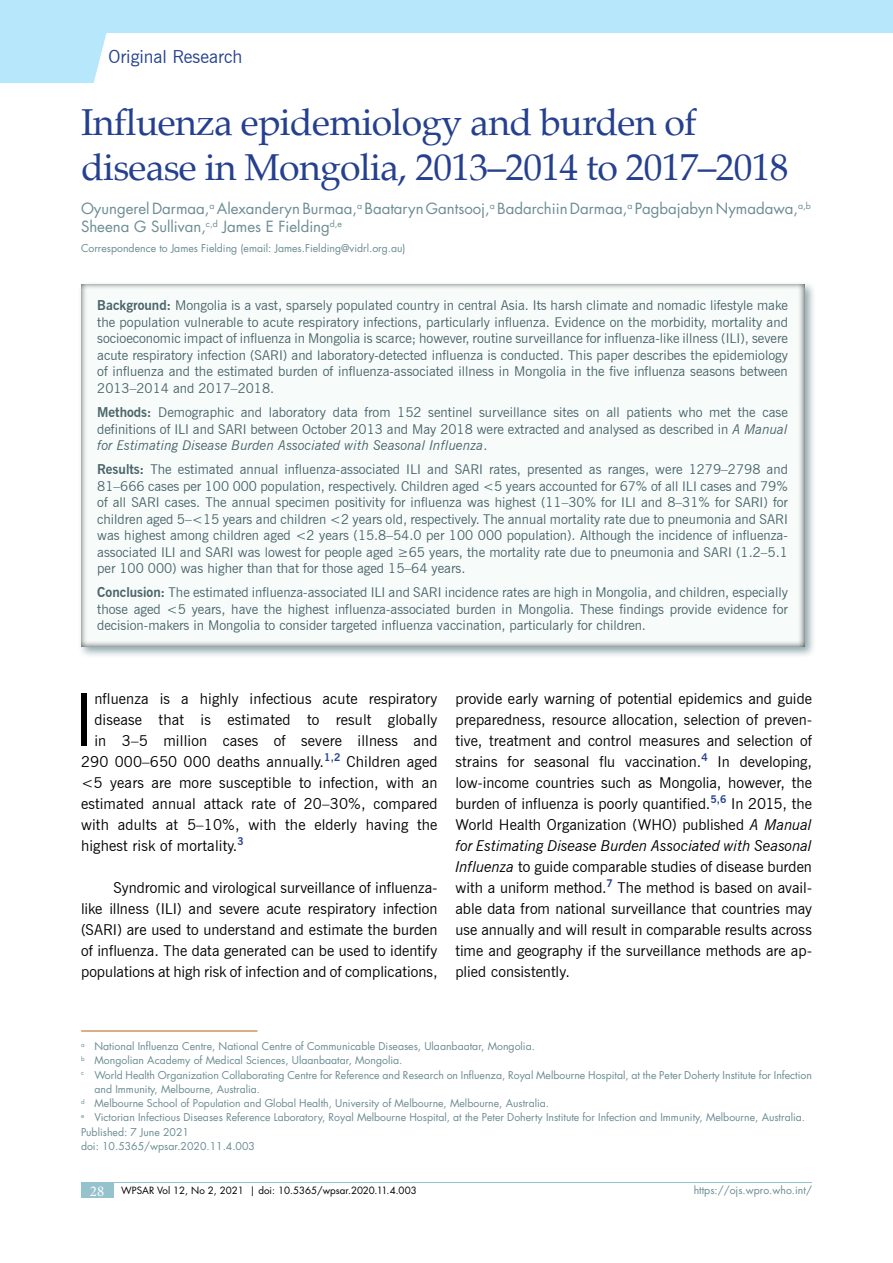
<style>
.page{position:relative;width:893px;height:1263px;background:#fff}
.page>*{position:absolute;margin:0;border:0;box-sizing:border-box;transform-origin:0 0}
.t1{font:73.05px "News Gothic BT";color:#000}
.t2{font:37.5px/45px "Palatino";letter-spacing:-.02em;color:#25408f}
.t3{font:18px "News Gothic BT";color:#25408f}
.t4{font:15px/21px "News Gothic BT";letter-spacing:.01em;color:#000;text-align:justify}
.t5{font:15px/18px "Futura LT";color:#6b8c93}
.t6{font:15px "Minion Pro";color:#fff}
.t7{font:13.5px/16.5px "News Gothic BT";color:#4b656a;text-align:justify}
.t8{font:10.5px "Futura LT";color:#6b8c93}
.t9{font:9.75px "Futura LT";color:#000}
.s1{font-weight:700}
.s2{font-style:italic}
</style>
<div class="page">
<div style="left:0;top:0;width:893px;height:82px;background:#b6e7fa"></div>
<div style="left:93px;top:33px;width:800px;height:50px;background:#fff"></div>
<hr style="left:81px;top:1182px;width:731px;height:1px;background:#96c2cd">
<div style="left:81px;top:1182px;width:32px;height:16px;background:#96c2cd"></div>
<hr style="left:81px;top:1030px;width:177px;height:1px;background:#b66113">
<div style="left:78px;top:281px;width:739px;height:378px;background:#6b8c93;opacity:.75"></div>
<div style="left:68px;top:274px;width:750px;height:375px;background:#f7fcfb"></div>
<h3 class="t3" style="left:108px;top:45px;width:135px">Original Research</h3>
<h2 class="t2" style="left:81px;top:100px;width:709px">Influenza epidemiology and burden of disease in Mongolia, 2013–2014 to 2017–2018</h2>
<p class="t5" style="left:81px;top:200px;width:731px">Oyungerel Darmaa,<sup>a</sup> Alexanderyn Burmaa,<sup>a</sup> Baataryn Gantsooj,<sup>a</sup> Badarchiin Darmaa,<sup>a</sup> Pagbajabyn Nymadawa,<sup>a,b<br></sup>Sheena G Sullivan,<sup>c,d</sup> James E Fielding<sup>d,e</sup></p>
<p class="t8" style="left:81px;top:242px;width:326px">Correspondence to James Fielding (email: James.Fielding@vidrl.org.au)</p>
<p class="t7" style="left:97px;top:297px;width:692px"><span class="s1">Background:</span> Mongolia is a vast, sparsely populated country in central Asia. Its harsh climate and nomadic lifestyle make the population vulnerable to acute respiratory infections, particularly influenza. Evidence on the morbidity, mortality and socioeconomic impact of influenza in Mongolia is scarce; however, routine surveillance for influenza-like illness (ILI), severe acute respiratory infection (SARI) and laboratory-detected influenza is conducted. This paper describes the epidemiology of influenza and the estimated burden of influenza-associated illness in Mongolia in the five influenza seasons between 2013–2014 and 2017–2018.</p>
<p class="t7" style="left:97px;top:404px;width:692px"><span class="s1">Methods:</span> Demographic and laboratory data from 152 sentinel surveillance sites on all patients who met the case definitions of ILI and SARI between October 2013 and May 2018 were extracted and analysed as described in <span class="s2">A Manual for Estimating Disease Burden Associated with Seasonal Influenza</span>.</p>
<p class="t7" style="left:97px;top:461px;width:692px"><span class="s1">Results:</span> The estimated annual influenza-associated ILI and SARI rates, presented as ranges, were 1279–2798 and 81–666 cases per 100 000 population, respectively. Children aged &lt;5 years accounted for 67% of all ILI cases and 79% of all SARI cases. The annual specimen positivity for influenza was highest (11–30% for ILI and 8–31% for SARI) for children aged 5–&lt;15 years and children &lt;2 years old, respectively. The annual mortality rate due to pneumonia and SARI was highest among children aged &lt;2 years (15.8–54.0 per 100 000 population). Although the incidence of influenza&shy;associated ILI and SARI was lowest for people aged ≥65 years, the mortality rate due to pneumonia and SARI (1.2–5.1 per 100 000) was higher than that for those aged 15–64 years.</p>
<p class="t7" style="left:97px;top:584px;width:692px"><span class="s1">Conclusion:</span> The estimated influenza-associated ILI and SARI incidence rates are high in Mongolia, and children, especially those aged &lt;5 years, have the highest influenza-associated burden in Mongolia. These findings provide evidence for decision-makers in Mongolia to consider targeted influenza vaccination, particularly for children.</p>
<h1 class="t1" style="left:74px;top:676px;width:22px">I</h1>
<p class="t4" style="left:94px;top:688px;width:345px">nfluenza is a highly infectious acute respiratory</p>
<p class="t4" style="left:94px;top:709px;width:345px">disease that is estimated to result globally</p>
<p class="t4" style="left:94px;top:730px;width:345px">in 3–5 million cases of severe illness and</p>
<p class="t4" style="left:81px;top:751px;width:358px">290 000–650 000 deaths annually.<sup>1,2</sup> Children aged</p>
<p class="t4" style="left:81px;top:772px;width:358px">&lt;5 years are more susceptible to infection, with an</p>
<p class="t4" style="left:81px;top:793px;width:358px">estimated annual attack rate of 20–30%, compared</p>
<p class="t4" style="left:81px;top:814px;width:358px">with adults at 5–10%, with the elderly having the</p>
<p class="t4" style="left:81px;top:835px;width:164px">highest risk of mortality.<sup>3</sup></p>
<p class="t4" style="left:81px;top:877px;width:358px;text-indent:32px">Syndromic and virological surveillance of influenza&shy;like illness (ILI) and severe acute respiratory infection (SARI) are used to understand and estimate the burden of influenza. The data generated can be used to identify populations at high risk of infection and of complications,</p>
<p class="t4" style="left:455px;top:688px;width:358px">provide early warning of potential epidemics and guide preparedness, resource allocation, selection of preven&shy;tive, treatment and control measures and selection of strains for seasonal flu vaccination.<sup>4</sup> In developing, low-income countries such as Mongolia, however, the burden of influenza is poorly quantified.<sup>5,6</sup> In 2015, the World Health Organization (WHO) published <span class="s2">A Manual for Estimating Disease Burden Associated with Seasonal Influenza</span> to guide comparable studies of disease burden with a uniform method.<sup>7</sup> The method is based on avail&shy;able data from national surveillance that countries may use annually and will result in comparable results across time and geography if the surveillance methods are ap&shy;plied consistently.</p>
<p class="t8" style="left:81px;top:1039px;width:455px"><sup>a</sup> National Influenza Centre, National Centre of Communicable Diseases, Ulaanbaatar, Mongolia.</p>
<p class="t8" style="left:81px;top:1054px;width:323px"><sup>b</sup> Mongolian Academy of Medical Sciences, Ulaanbaatar, Mongolia.</p>
<p class="t8" style="left:81px;top:1068px;width:732px"><sup>c</sup> World Health Organization Collaborating Centre for Reference and Research on Influenza, Royal Melbourne Hospital, at the Peter Doherty Institute for Infection</p>
<p class="t8" style="left:94px;top:1082px;width:167px">and Immunity, Melbourne, Australia.</p>
<p class="t8" style="left:81px;top:1096px;width:470px"><sup>d</sup> Melbourne School of Population and Global Health, University of Melbourne, Melbourne, Australia.</p>
<p class="t8" style="left:81px;top:1111px;width:726px"><sup>e</sup> Victorian Infectious Diseases Reference Laboratory, Royal Melbourne Hospital, at the Peter Doherty Institute for Infection and Immunity, Melbourne, Australia.</p>
<p class="t8" style="left:81px;top:1125px;width:110px">Published: 7 June 2021</p>
<p class="t8" style="left:81px;top:1139px;width:175px">doi: 10.5365/wpsar.2020.11.4.003</p>
<p class="t6" style="left:90px;top:1181px;width:16px">28</p>
<p class="t8" style="left:694px;top:1184px;width:120px">https://ojs.wpro.who.int/</p>
<p class="t9" style="left:121px;top:1184px;width:297px">WPSAR Vol 12, No 2, 2021 | doi: 10.5365/wpsar.2020.11.4.003</p>
</div>
